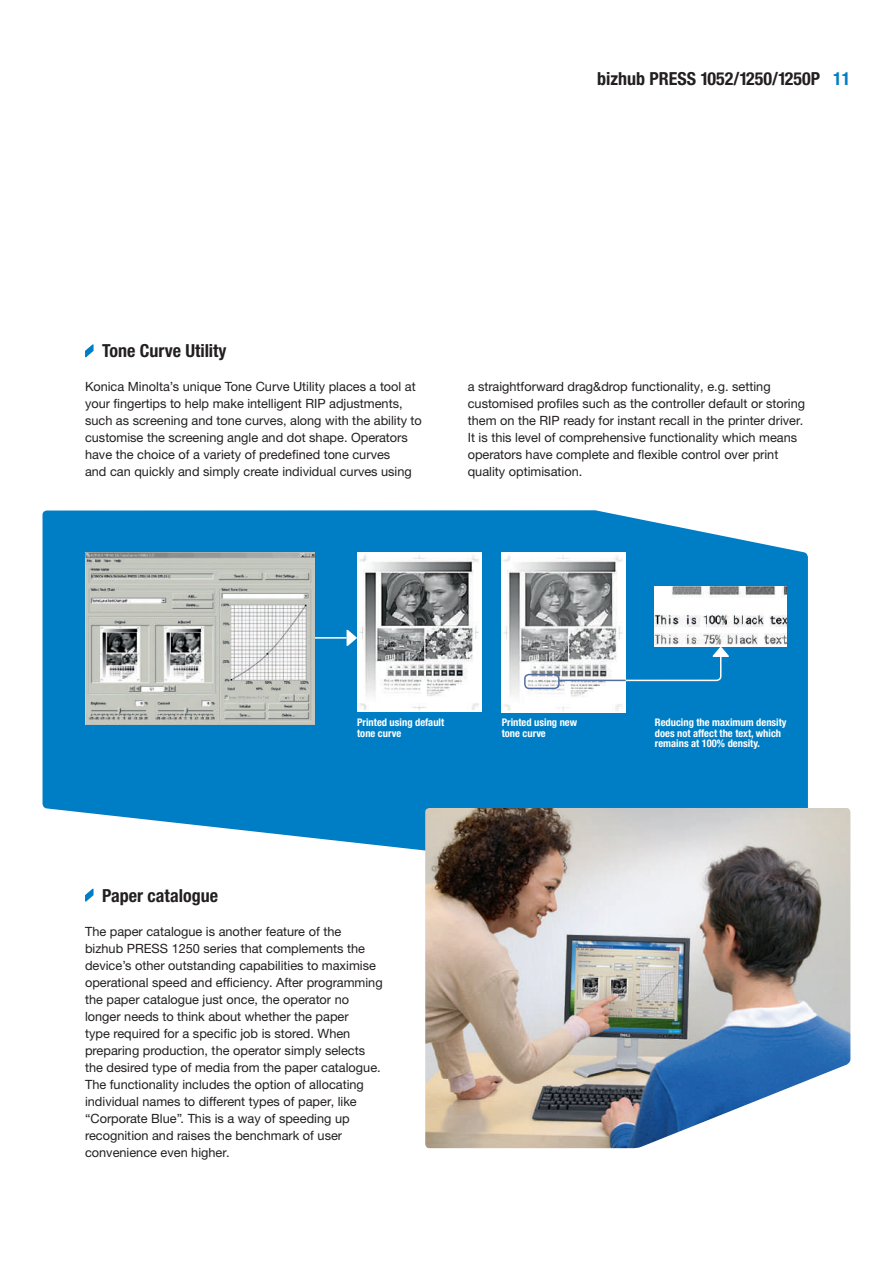
<style>
.page{position:relative;width:893px;height:1263px;background:#fff}
.page>*{position:absolute;margin:0;border:0;box-sizing:border-box;transform-origin:0 0}
.t1{font:700 condensed 18px "Helvetica Neue LTW1 G";color:#231f20}
.t2{font:12.75px/17px "Helvetica Neue LTW1 G";color:#231f20}
.t3{font:700 condensed 10.5px/10.5px "Helvetica Neue LTW1 G";color:#fff}
.s1{color:#007ec5}
</style>
<div class="page">
<svg style="left:43px;top:510px;width:765px;height:341px;background:#1689ca"></svg>
<img style="left:425px;top:808px;width:425px;height:340px">
<svg style="left:85px;top:344px;width:9px;height:14px"></svg>
<svg style="left:85px;top:888px;width:9px;height:14px"></svg>
<img style="left:654px;top:587px;width:133px;height:59px">
<hr style="left:190px;top:637px;width:157px;height:2px;background:#fff">
<svg style="left:346px;top:629px;width:11px;height:18px"></svg>
<img style="left:85px;top:552px;width:230px;height:173px">
<img style="left:357px;top:552px;width:124px;height:160px">
<img style="left:502px;top:553px;width:124px;height:159px">
<svg style="left:624px;top:644px;width:105px;height:38px;background:#2490cc"></svg>
<div style="left:524px;top:674px;width:36px;height:15px;border:2px solid #526f9f;border-radius:4px"></div>
<hr style="left:559px;top:680px;width:67px;height:1px;background:#526f9f">
<h1 class="t1" style="left:597px;top:68px;width:255px">bizhub PRESS 1052/1250/1250P <span class="s1">11</span></h1>
<h1 class="t1" style="left:102px;top:340px;width:126px">Tone Curve Utility</h1>
<p class="t2" style="left:85px;top:378px;width:338px">Konica Minolta’s unique Tone Curve Utility places a tool at your fingertips to help make intelligent RIP adjustments, such as screening and tone curves, along with the ability to customise the screening angle and dot shape. Operators have the choice of a variety of predefined tone curves<br>and can quickly and simply create individual curves using</p>
<p class="t2" style="left:468px;top:378px;width:339px">a straightforward drag&amp;drop functionality, e.g. setting customised profiles such as the controller default or storing them on the RIP ready for instant recall in the printer driver.<br>It is this level of comprehensive functionality which means operators have complete and flexible control over print quality optimisation.</p>
<h1 class="t1" style="left:102px;top:884px;width:118px">Paper catalogue</h1>
<p class="t3" style="left:357px;top:717px;width:89px">Printed using default tone curve</p>
<p class="t3" style="left:502px;top:717px;width:77px">Printed using new tone curve</p>
<p class="t3" style="left:655px;top:717px;width:133px">Reducing the maximum density does not affect the text, which remains at 100% density.</p>
<p class="t2" style="left:85px;top:922px;width:299px">The paper catalogue is another feature of the bizhub PRESS 1250 series that complements the device’s other outstanding capabilities to maximise operational speed and efficiency. After programming the paper catalogue just once, the operator no longer needs to think about whether the paper<br>type required for a specific job is stored. When preparing production, the operator simply selects the desired type of media from the paper catalogue.<br>The functionality includes the option of allocating individual names to different types of paper, like “Corporate Blue”. This is a way of speeding up recognition and raises the benchmark of user convenience even higher.</p>
</div>
